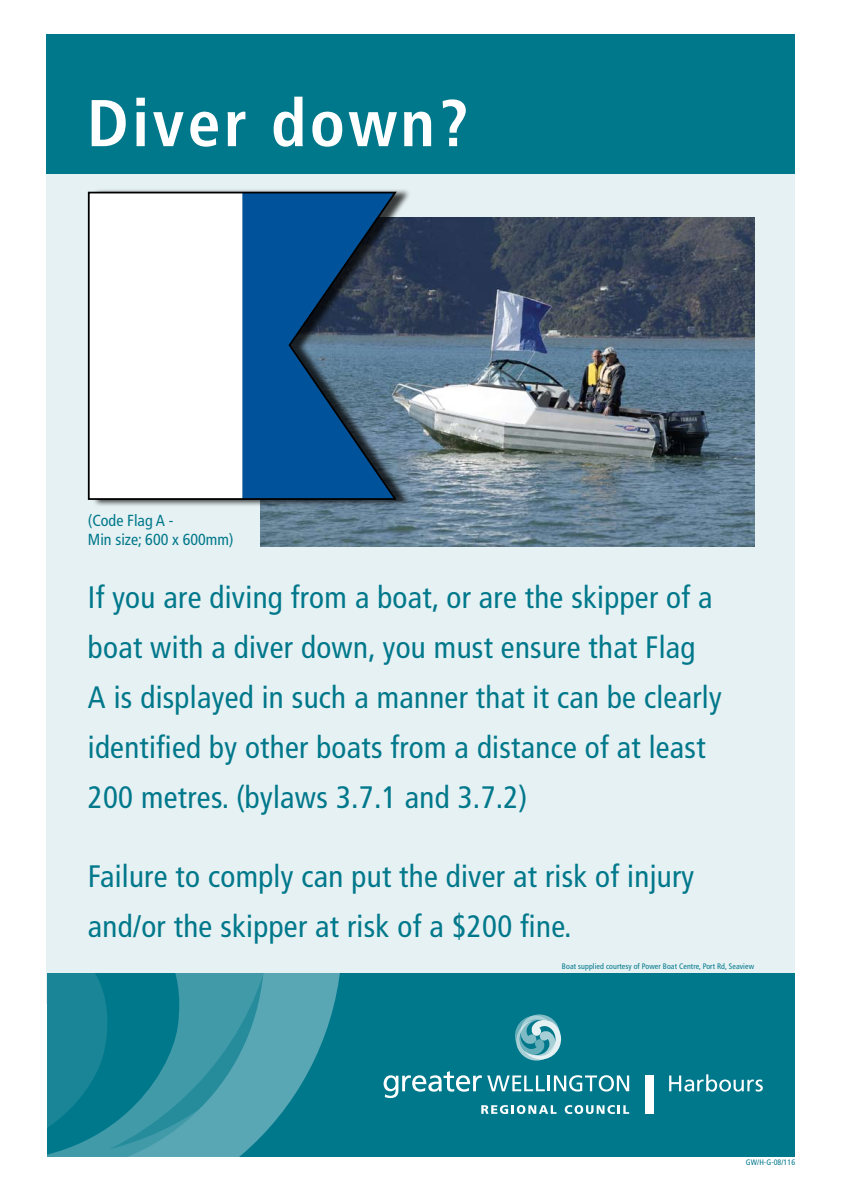
<style>
.page{position:relative;width:842px;height:1191px;background:#fff}
.page>*{position:absolute;margin:0;border:0;box-sizing:border-box;transform-origin:0 0}
.t1{font:700 condensed 66px "Frutiger";letter-spacing:.05em;color:#fff}
.t2{font:condensed 31px/50px "Frutiger";letter-spacing:.01em;color:#00788b}
.t3{font:condensed 16px/19.2px "Frutiger";color:#00788b}
.t4{font:condensed 7.9px "Frutiger";letter-spacing:.01em;color:#00788b}
</style>
<div class="page">
<div style="left:47px;top:150px;width:748px;height:853px;background:#e6f1f3"></div>
<div style="left:47px;top:34px;width:748px;height:139px;background:#00788b"></div>
<img style="left:261px;top:217px;width:493px;height:329px">
<div style="left:92px;top:188px;width:319px;height:319px;background:#000;opacity:.75"></div>
<svg style="left:87px;top:191px;width:311px;height:310px;background:#88a5bf"></svg>
<div style="left:47px;top:973px;width:748px;height:184px;background:#00788b"></div>
<svg style="left:47px;top:973px;width:293px;height:184px"></svg>
<div style="left:645px;top:1075px;width:8px;height:38px;background:#fff"></div>
<svg style="left:481px;top:1105px;width:75px;height:9px"></svg>
<svg style="left:565px;top:1105px;width:64px;height:9px"></svg>
<svg style="left:384px;top:1071px;width:245px;height:27px"></svg>
<svg style="left:515px;top:1014px;width:47px;height:47px"></svg>
<svg style="left:669px;top:1074px;width:94px;height:17px"></svg>
<h1 class="t1" style="left:87px;top:84px;width:383px">Diver down?</h1>
<p class="t3" style="left:88px;top:511px;width:147px">(Code Flag A -<br>Min size; 600 x 600mm)</p>
<p class="t2" style="left:88px;top:573px;width:635px">If you are diving from a boat, or are the skipper of a boat with a diver down, you must ensure that Flag<br>A is displayed in such a manner that it can be clearly identified by other boats from a distance of at least 200 metres. (bylaws 3.7.1 and 3.7.2)</p>
<p class="t2" style="left:88px;top:851px;width:608px">Failure to comply can put the diver at risk of injury and/or the skipper at risk of a $200 fine.</p>
<p class="t4" style="left:562px;top:961px;width:194px">Boat supplied courtesy of Power Boat Centre, Port Rd, Seaview</p>
<p class="t4" style="left:746px;top:1158px;width:51px">GW/H-G-08/116</p>
</div>
